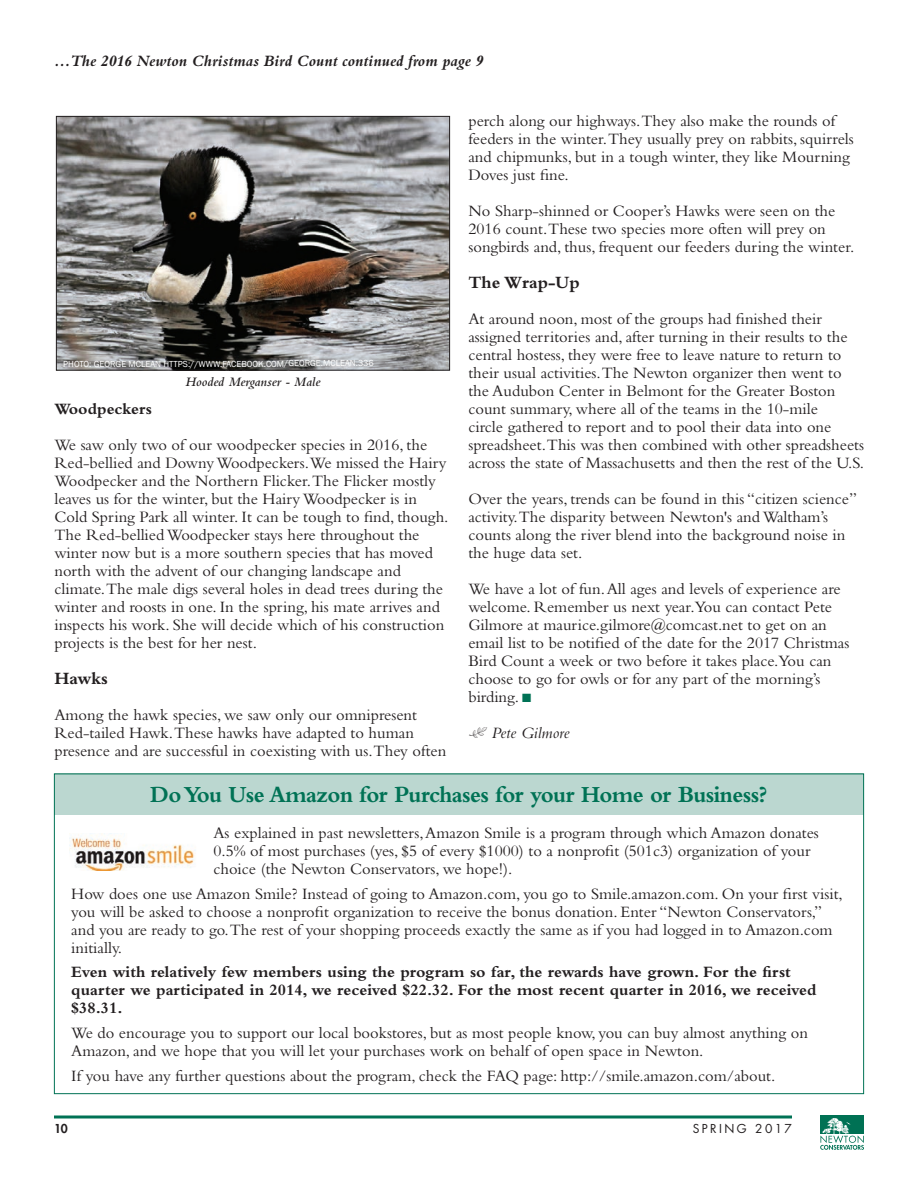
<style>
.page{position:relative;width:918px;height:1188px;background:#fff}
.page>*{position:absolute;margin:0;border:0;box-sizing:border-box;transform-origin:0 0}
.Headlines{font:700 24px "Bembo Std";letter-spacing:-.025em;color:#007255;scale:.95 1}
.Body_Text{font:700 18px "Bembo Std";color:#231f20}
.Body_Text-2{font:16.5px/18px "Bembo Std";color:#231f20}
.Body_Text-3{font:700 16.5px/18px "Bembo Std";color:#231f20}
.Body_Text-4{font:italic 700 16.5px "Bembo Std";color:#231f20}
.Body_Text-5{font:italic 16.5px "Bembo Std";color:#231f20}
.t1{font:italic 600 13.5px "Bembo Std";color:#231f20}
.t2{font:12px "Futura Std";letter-spacing:.2em;color:#231f20}
.t3{font:800 12px "Futura Std";color:#231f20}
.Photo_Credits{font:9px "Franklin Gothic";letter-spacing:-.005em;color:#fff}
.s1{color:#007255}
.s2{font-family:"Type Embellishments One Let Plain";font-style:normal}
</style>
<div class="page">
<hr style="left:54px;top:1116px;width:738px;height:3px;background:#007255">
<div style="left:821px;top:1116px;width:43px;height:18px;background:#007154"></div>
<svg style="left:820px;top:1118px;width:44px;height:32px"></svg>
<div style="left:54px;top:774px;width:809px;height:41px;background:#bbd7d0"></div>
<img style="left:69px;top:833px;width:126px;height:38px">
<img style="left:58px;top:118px;width:390px;height:251px">
<div style="left:56px;top:116px;width:394px;height:255px;border:1px solid #231f20"></div>
<p class="Body_Text-4" style="left:54px;top:52px;width:430px">...The 2016 Newton Christmas Bird Count continued from page 9</p>
<p class="Photo_Credits" style="left:63px;top:358px;width:312px">PHOTO: GEORGE MCLEAN HTTPS://WWW.FACEBOOK.COM/GEORGE.MCLEAN.336</p>
<p class="t1" style="left:186px;top:374px;width:136px">Hooded Merganser - Male</p>
<p class="Body_Text-3" style="left:54px;top:400px;width:99px">Woodpeckers</p>
<p class="Body_Text-2" style="left:54px;top:436px;width:396px">We saw only two of our woodpecker species in 2016, the Red-bellied and Downy Woodpeckers.We missed the Hairy Woodpecker and the Northern Flicker.The Flicker mostly leaves us for the winter, but the Hairy Woodpecker is in Cold Spring Park all winter. It can be tough to find, though.<br>The Red-bellied Woodpecker stays here throughout the winter now but is a more southern species that has moved north with the advent of our changing landscape and climate.The male digs several holes in dead trees during the winter and roosts in one. In the spring, his mate arrives and inspects his work. She will decide which of his construction projects is the best for her nest.</p>
<p class="Body_Text" style="left:54px;top:668px;width:55px">Hawks</p>
<p class="Body_Text-2" style="left:54px;top:706px;width:393px">Among the hawk species, we saw only our omnipresent<br>Red-tailed Hawk.These hawks have adapted to human presence and are successful in coexisting with us.They often</p>
<p class="Body_Text-2" style="left:468px;top:112px;width:387px">perch along our highways.They also make the rounds of feeders in the winter.They usually prey on rabbits, squirrels and chipmunks, but in a tough winter, they like Mourning Doves just fine.</p>
<p class="Body_Text-2" style="left:468px;top:202px;width:388px">No Sharp-shinned or Cooper’s Hawks were seen on the<br>2016 count.These two species more often will prey on songbirds and, thus, frequent our feeders during the winter.</p>
<p class="Body_Text" style="left:468px;top:272px;width:113px">The Wrap-Up</p>
<p class="Body_Text-2" style="left:468px;top:310px;width:397px">At around noon, most of the groups had finished their assigned territories and, after turning in their results to the central hostess, they were free to leave nature to return to their usual activities.The Newton organizer then went to the Audubon Center in Belmont for the Greater Boston count summary, where all of the teams in the 10-mile<br>circle gathered to report and to pool their data into one spreadsheet.This was then combined with other spreadsheets across the state of Massachusetts and then the rest of the U.S.</p>
<p class="Body_Text-2" style="left:468px;top:490px;width:390px">Over the years, trends can be found in this “citizen science” activity.The disparity between Newton's and Waltham’s counts along the river blend into the background noise in the huge data set.</p>
<p class="Body_Text-2" style="left:468px;top:580px;width:382px">We have a lot of fun. All ages and levels of experience are welcome. Remember us next year.You can contact Pete Gilmore at maurice.gilmore@comcast.net to get on an email list to be notified of the date for the 2017 Christmas Bird Count a week or two before it takes place.You can choose to go for owls or for any part of the morning’s birding. <span class="s1">■</span></p>
<p class="Body_Text-5" style="left:468px;top:723px;width:102px"><span class="s2">`</span> Pete Gilmore</p>
<p class="Headlines" style="left:150px;top:781px;width:651px">Do You Use Amazon for Purchases for your Home or Business?</p>
<p class="Body_Text-2" style="left:213px;top:823px;width:607px">As explained in past newsletters, Amazon Smile is a program through which Amazon donates<br>0.5% of most purchases (yes, $5 of every $1000) to a nonprofit (501c3) organization of your choice (the Newton Conservators, we hope!).</p>
<p class="Body_Text-2" style="left:71px;top:884px;width:773px">How does one use Amazon Smile? Instead of going to Amazon.com, you go to Smile.amazon.com. On your first visit, you will be asked to choose a nonprofit organization to receive the bonus donation. Enter “Newton Conservators,” and you are ready to go.The rest of your shopping proceeds exactly the same as if you had logged in to Amazon.com initially.</p>
<p class="Body_Text-3" style="left:71px;top:963px;width:747px">Even with relatively few members using the program so far, the rewards have grown. For the first quarter we participated in 2014, we received $22.32. For the most recent quarter in 2016, we received $38.31.</p>
<p class="Body_Text-2" style="left:71px;top:1024px;width:738px">We do encourage you to support our local bookstores, but as most people know, you can buy almost anything on<br>Amazon, and we hope that you will let your purchases work on behalf of open space in Newton.</p>
<p class="Body_Text-2" style="left:71px;top:1066px;width:706px">If you have any further questions about the program, check the FAQ page: http://smile.amazon.com/about.</p>
<p class="t3" style="left:54px;top:1121px;width:15px">10</p>
<p class="t2" style="left:693px;top:1121px;width:101px">SPRING 2017</p>
</div>
